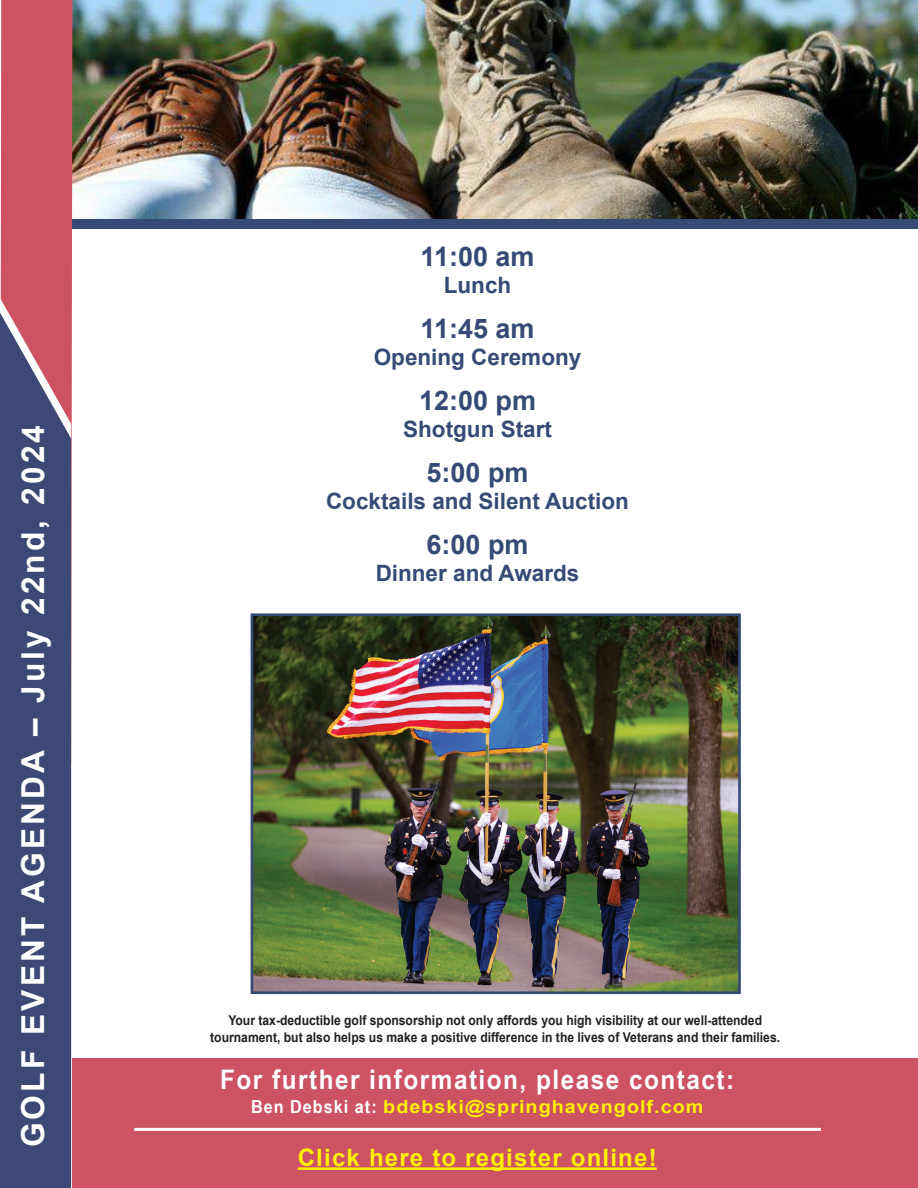
<style>
.page{position:relative;width:918px;height:1188px;background:#fff}
.page>*{position:absolute;margin:0;border:0;box-sizing:border-box;transform-origin:0 0}
.t1{font:700 31.65px "Arial";letter-spacing:.1em;color:#fff}
.t2{font:700 27px "Arial Narrow";letter-spacing:.05em;color:#fff;scale:1.1 1}
.t3{font:700 27px "Arial";color:#354a75}
.t4{font:700 24px "Arial";letter-spacing:.05em;color:#fff101}
.t5{font:700 22.5px "Arial";color:#354a75}
.t6{font:700 18px "Arial";letter-spacing:.05em;color:#fff101;scale:1.1 1}
.t7{font:700 13.5px "Arial";color:#231f20;scale:.9 1}
.s1{font-family:"Arial Narrow";color:#fff}
</style>
<div class="page">
<img style="left:255px;top:617px;width:482px;height:373px">
<div style="left:251px;top:613px;width:490px;height:381px;border:3px solid #354a75"></div>
<div style="left:71px;top:0;width:847px;height:229px;background:#354a75"></div>
<img style="left:72px;top:0;width:846px;height:218px">
<div style="left:0;top:0;width:72px;height:764px;background:#cd5363"></div>
<svg style="left:0;top:313px;width:71px;height:875px;background:#484c75"></svg>
<div style="left:72px;top:1058px;width:846px;height:130px;background:#cd5262"></div>
<hr style="left:298px;top:1167px;width:359px;height:3px;background:#fff101">
<hr style="left:134px;top:1128px;width:687px;height:3px;background:#fff">
<p class="t1" style="left:12px;top:1147px;width:724px;rotate:-90deg">GOLF EVENT AGENDA – July 22nd, 2024</p>
<p class="t3" style="left:421px;top:239px;width:116px">11:00 am</p>
<p class="t5" style="left:444px;top:270px;width:69px">Lunch</p>
<p class="t3" style="left:421px;top:311px;width:116px">11:45 am</p>
<p class="t5" style="left:374px;top:342px;width:209px">Opening Ceremony</p>
<p class="t3" style="left:419px;top:383px;width:119px">12:00 pm</p>
<p class="t5" style="left:403px;top:414px;width:150px">Shotgun Start</p>
<p class="t3" style="left:427px;top:455px;width:104px">5:00 pm</p>
<p class="t5" style="left:326px;top:486px;width:304px">Cocktails and Silent Auction</p>
<p class="t3" style="left:427px;top:527px;width:104px">6:00 pm</p>
<p class="t5" style="left:376px;top:558px;width:205px">Dinner and Awards</p>
<p class="t7" style="left:228px;top:1011px;width:595px">Your tax-deductible golf sponsorship not only affords you high visibility at our well-attended</p>
<p class="t7" style="left:210px;top:1028px;width:635px">tournament, but also helps us make a positive difference in the lives of Veterans and their families.</p>
<p class="t2" style="left:220px;top:1059px;width:469px">For further information, please contact:</p>
<p class="t6" style="left:251px;top:1095px;width:413px"><span class="s1">Ben Debski at:</span> bdebski@springhavengolf.com</p>
<p class="t4" style="left:298px;top:1142px;width:360px">Click here to register online!</p>
</div>
